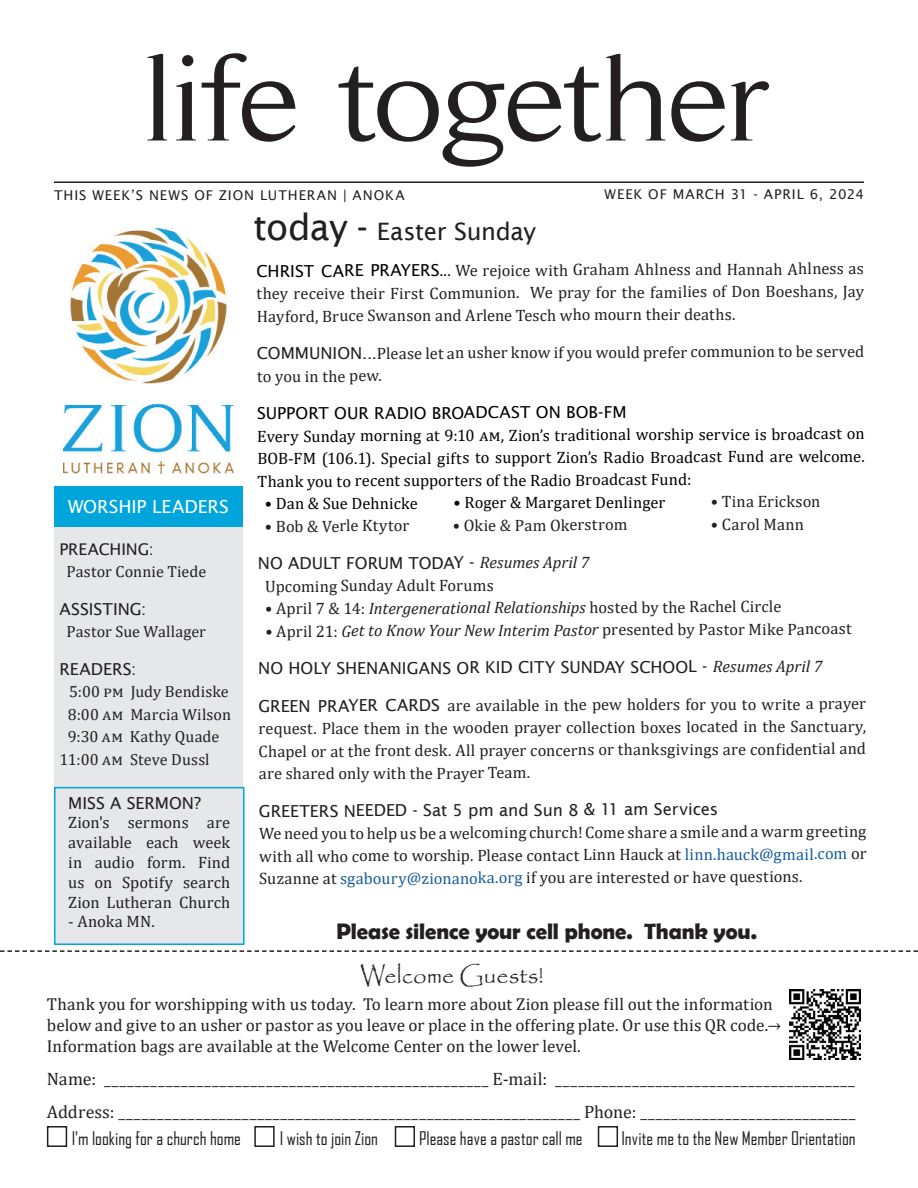
<style>
.page{position:relative;width:918px;height:1188px;background:#fff}
.page>*{position:absolute;margin:0;border:0;box-sizing:border-box;transform-origin:0 0}
.t1{font:24px "Lucida Sans";letter-spacing:-.015em;color:#231f20}
.t2{font:24px "Papyrus";color:#231f20}
.t3{font:700 22.5px "Berlin Sans FB Demi";letter-spacing:-.005em;color:#231f20}
.t4{font:18px/33px "Cambria";color:#231f20}
.t5{font:18px "Agency FB";color:#231f20}
.t6{font:18px "Lucida Sans";letter-spacing:-.005em;color:#fff}
.t7{font:17.25px/21px "Cambria";color:#231f20}
.t8{font:16.5px/19.8px "Cambria";letter-spacing:.015em;color:#231f20;text-align:justify}
.t9{font:16.5px/22.6px "Cambria";letter-spacing:.025em;color:#000;text-align:justify}
.t10{font:16.5px "Lucida Sans";letter-spacing:-.005em;color:#231f20}
.t11{font:16.5px "Lucida Sans";letter-spacing:-.005em;color:#000}
.t12{font:16.2px "Cambria";letter-spacing:.005em;color:#231f20}
.t13{font:16.2px "Lucida Sans";letter-spacing:-.005em;color:#231f20}
.t14{font:13.5px "Lucida Sans";letter-spacing:.07em;color:#231f20}
.s1{font-size:36px}
.s2{font-family:"Lucida Sans";color:#000}
.s3{color:#000}
.s4{font-family:"Lucida Sans"}
.s5{font-family:"Cambria";font-style:italic}
.s6{font-style:italic}
.s7{color:#175d9e}
.s8{font-size:16.5px}
</style>
<div class="page">
<img style="left:63px;top:228px;width:171px;height:246px">
<div style="left:54px;top:526px;width:189px;height:419px;background:#e6e7e9"></div>
<hr style="left:54px;top:181px;width:810px;height:2px;background:#231f20">
<div style="left:54px;top:486px;width:189px;height:40px;background:#00a6db"></div>
<svg style="left:147px;top:53px;width:622px;height:114px"></svg>
<svg style="left:0;top:950px;width:918px;height:2px"></svg>
<div style="left:598px;top:1126px;width:20px;height:21px;border:2px solid #231f20"></div>
<div style="left:47px;top:1126px;width:20px;height:21px;border:2px solid #231f20"></div>
<div style="left:254px;top:1126px;width:21px;height:21px;border:2px solid #231f20"></div>
<div style="left:395px;top:1126px;width:20px;height:21px;border:2px solid #231f20"></div>
<img style="left:789px;top:989px;width:72px;height:71px">
<div style="left:54px;top:787px;width:190px;height:158px;border:2px solid #00a6db"></div>
<p class="t14" style="left:54px;top:187px;width:352px">THIS WEEK’S NEWS OF ZION LUTHERAN | ANOKA</p>
<p class="t14" style="left:605px;top:187px;width:261px">WEEK OF MARCH 31 - APRIL 6, 2024</p>
<p class="t6" style="left:68px;top:496px;width:162px">WORSHIP LEADERS</p>
<p class="t13" style="left:59px;top:540px;width:96px">PREACHING:</p>
<p class="t12" style="left:66px;top:562px;width:141px">Pastor Connie Tiede</p>
<p class="t10" style="left:59px;top:599px;width:89px">ASSISTING:</p>
<p class="t12" style="left:66px;top:622px;width:141px">Pastor Sue Wallager</p>
<p class="t10" style="left:59px;top:659px;width:79px">READERS:</p>
<p class="t12" style="left:69px;top:682px;width:161px">5:00 pm Judy Bendiske</p>
<p class="t12" style="left:68px;top:705px;width:165px">8:00 am Marcia Wilson</p>
<p class="t12" style="left:68px;top:727px;width:153px">9:30 am Kathy Quade</p>
<p class="t12" style="left:59px;top:750px;width:152px">11:00 am Steve Dussl</p>
<p class="t10" style="left:68px;top:793px;width:134px">MISS A SERMON?</p>
<p class="t8" style="left:68px;top:813px;width:164px">Zion's sermons are available each week in audio form. Find us on Spotify search Zion Lutheran Church</p>
<p class="t8" style="left:68px;top:912px;width:88px">- Anoka MN.</p>
<h1 class="t1" style="left:253px;top:218px;width:284px"><span class="s1">today -</span> Easter Sunday</h1>
<p class="t8" style="left:257px;top:258px;width:609px;line-height:22.8px"><span class="s2">CHRIST CARE PRAYERS</span><span class="s3">...</span> We rejoice with Graham Ahlness and Hannah Ahlness as they receive their First Communion. We pray for the families of Don Boeshans, Jay Hayford, Bruce Swanson and Arlene Tesch who mourn their deaths.</p>
<p class="t8" style="left:257px;top:340px;width:609px;line-height:23.9px"><span class="s4">COMMUNION...</span>Please let an usher know if you would prefer communion to be served to you in the pew.</p>
<p class="t11" style="left:257px;top:403px;width:371px">SUPPORT OUR RADIO BROADCAST ON BOB-FM</p>
<p class="t9" style="left:257px;top:424px;width:609px">Every Sunday morning at 9:10 am, Zion’s traditional worship service is broadcast on BOB-FM (106.1). Special gifts to support Zion’s Radio Broadcast Fund are welcome.<br>Thank you to recent supporters of the Radio Broadcast Fund:</p>
<p class="t9" style="left:265px;top:492px;width:155px">• Dan &amp; Sue Dehnicke</p>
<p class="t9" style="left:454px;top:491px;width:214px">• Roger &amp; Margaret Denlinger</p>
<p class="t8" style="left:711px;top:492px;width:112px">• Tina Erickson</p>
<p class="t8" style="left:265px;top:516px;width:146px">• Bob &amp; Verle Ktytor</p>
<p class="t8" style="left:453px;top:515px;width:176px">• Okie &amp; Pam Okerstrom</p>
<p class="t8" style="left:711px;top:514px;width:95px">• Carol Mann</p>
<p class="t10" style="left:258px;top:554px;width:333px">NO ADULT FORUM TODAY - <span class="s5">Resumes April 7</span></p>
<p class="t8" style="left:265px;top:576px;width:231px">Upcoming Sunday Adult Forums</p>
<p class="t8" style="left:265px;top:597px;width:518px">• April 7 &amp; 14: <span class="s6">Intergenerational Relationships</span> hosted by the Rachel Circle</p>
<p class="t8" style="left:265px;top:619px;width:588px">• April 21: <span class="s6">Get to Know Your New Interim Pastor</span> presented by Pastor Mike Pancoast</p>
<p class="t10" style="left:258px;top:658px;width:566px">NO HOLY SHENANIGANS OR KID CITY SUNDAY SCHOOL - <span class="s5">Resumes April 7</span></p>
<p class="t8" style="left:258px;top:693px;width:610px;line-height:23px"><span class="s4">GREEN PRAYER CARDS</span> are available in the pew holders for you to write a prayer request. Place them in the wooden prayer collection boxes located in the Sanctuary, Chapel or at the front desk. All prayer concerns or thanksgivings are confidential and are shared only with the Prayer Team.</p>
<p class="t10" style="left:259px;top:801px;width:461px">GREETERS NEEDED - Sat 5 pm and Sun 8 &amp; 11 am Services</p>
<p class="t8" style="left:259px;top:821px;width:609px;line-height:22.4px">We need you to help us be a welcoming church! Come share a smile and a warm greeting with all who come to worship. Please contact Linn Hauck at <span class="s7">linn.hauck@gmail.com</span> or Suzanne at <span class="s7">sgaboury@zionanoka.org</span> if you are interested or have questions.</p>
<h2 class="t3" style="left:336px;top:918px;width:422px">Please silence your cell phone. Thank you.</h2>
<h1 class="t2" style="left:360px;top:961px;width:185px">Welcome Guests!</h1>
<p class="t7" style="left:47px;top:993px;width:736px">Thank you for worshipping with us today. To learn more about Zion please fill out the information below and give to an usher or pastor as you leave or place in the offering plate. Or use this QR code.<span class="s8">→<br></span>Information bags are available at the Welcome Center on the lower level.</p>
<p class="t4" style="left:47px;top:1063px;width:810px">Name: __________________________________________________ E-mail: _______________________________________<br>Address: ____________________________________________________________ Phone: ____________________________</p>
<p class="t5" style="left:72px;top:1128px;width:171px">I'm looking for a church home</p>
<p class="t5" style="left:280px;top:1128px;width:100px">I wish to join Zion</p>
<p class="t5" style="left:419px;top:1128px;width:165px">Please have a pastor call me</p>
<p class="t5" style="left:621px;top:1128px;width:236px">Invite me to the New Member Orientation</p>
</div>
